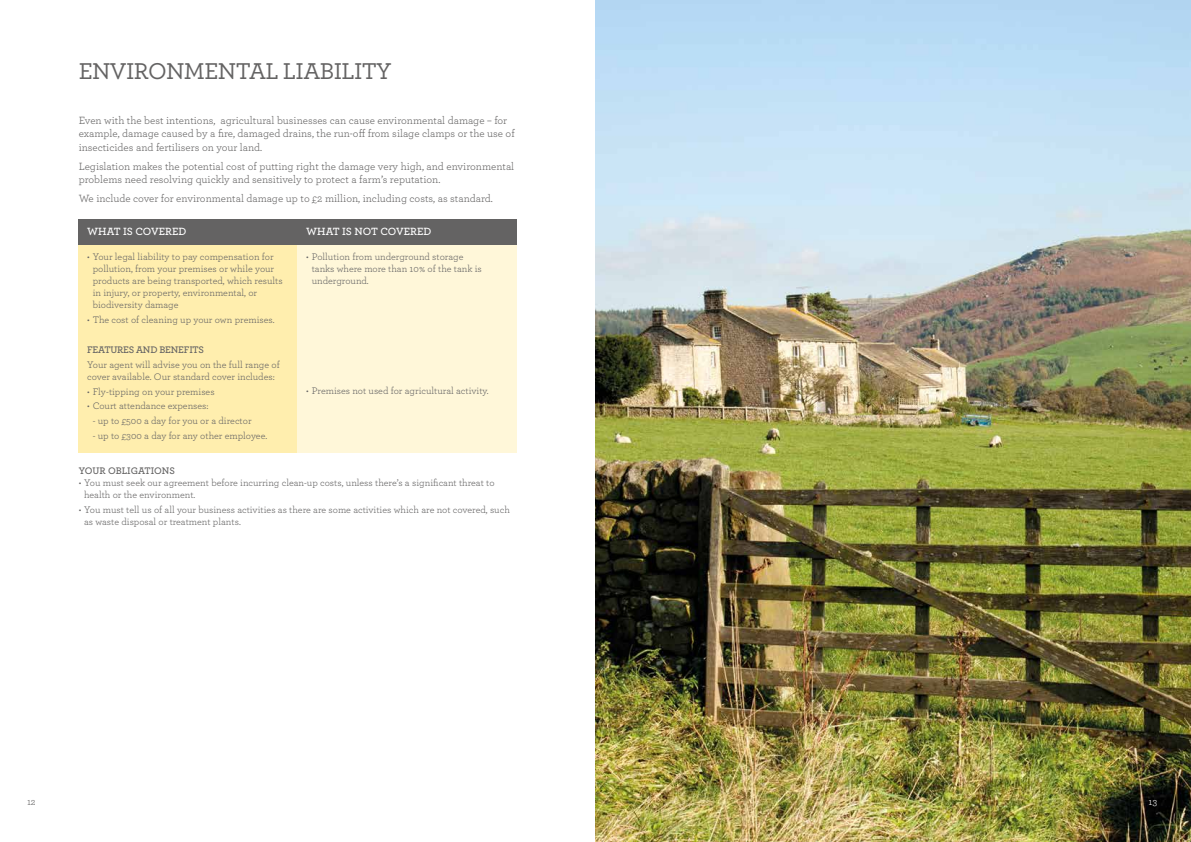
<style>
.page{position:relative;width:1191px;height:842px;background:#fff}
.page>*{position:absolute;margin:0;border:0;box-sizing:border-box;transform-origin:0 0}
.t1{font:500 24px "Archer";letter-spacing:-.025em;color:#646363}
.t2{font:11px/13.2px "Archer";color:#646363}
.t3{font:600 11px "Archer";color:#fff}
.t4{font:10px/12px "Archer";color:#646363}
.t5{font:600 10px "Archer";letter-spacing:-.02em;color:#646363}
.t6{font:600 10px "Archer";color:#646363}
.t7{font:10px "Archer";color:#fff}
</style>
<div class="page">
<div style="left:79px;top:245px;width:219px;height:208px;background:#ffeeae"></div>
<div style="left:298px;top:245px;width:219px;height:208px;background:#fff7d9"></div>
<div style="left:79px;top:219px;width:219px;height:26px;background:#646363"></div>
<div style="left:298px;top:219px;width:219px;height:26px;background:#646363"></div>
<img style="left:595px;top:0;width:596px;height:842px">
<h1 class="t1" style="left:79px;top:54px;width:314px">ENVIRONMENTAL LIABILITY</h1>
<p class="t2" style="left:79px;top:114px;width:437px">Even with the best intentions, agricultural businesses can cause environmental damage – for example, damage caused by a fre, damaged drains, the run-of from silage clamps or the use of insecticides and fertilisers on your land.</p>
<p class="t2" style="left:79px;top:159px;width:437px">Legislation makes the potential cost of putting right the damage very high, and environmental problems need resolving quickly and sensitively to protect a farm’s reputation.</p>
<p class="t2" style="left:79px;top:191px;width:416px">We include cover for environmental damage up to £2 million, including costs, as standard.</p>
<p class="t3" style="left:87px;top:223px;width:101px">WHAT IS COVERED</p>
<p class="t3" style="left:306px;top:223px;width:127px">WHAT IS NOT COVERED</p>
<p class="t4" style="left:87px;top:251px;width:188px">• Your legal liability to pay compensation for</p>
<p class="t4" style="left:306px;top:251px;width:159px">• Pollution from underground storage</p>
<p class="t4" style="left:93px;top:263px;width:183px">pollution, from your premises or while your</p>
<p class="t4" style="left:312px;top:263px;width:171px">tanks where more than 10% of the tank is</p>
<p class="t4" style="left:93px;top:275px;width:191px">products are being transported, which results</p>
<p class="t4" style="left:312px;top:275px;width:59px">underground.</p>
<p class="t4" style="left:93px;top:287px;width:166px">in injury, or property, environmental, or biodiversity damage</p>
<p class="t4" style="left:87px;top:313px;width:189px">• The cost of cleaning up your own premises.</p>
<h5 class="t5" style="left:87px;top:342px;width:118px">FEATURES AND BENEFITS</h5>
<p class="t4" style="left:87px;top:358px;width:194px">Your agent will advise you on the full range of cover available. Our standard cover includes:</p>
<p class="t4" style="left:87px;top:385px;width:129px">• Fly-tipping on your premises</p>
<p class="t4" style="left:306px;top:385px;width:184px">• Premises not used for agricultural activity.</p>
<p class="t4" style="left:87px;top:400px;width:123px">• Court attendance expenses:</p>
<p class="t4" style="left:93px;top:414px;width:160px">- up to £500 a day for you or a director</p>
<p class="t4" style="left:93px;top:429px;width:176px">- up to £300 a day for any other employee.</p>
<h5 class="t6" style="left:79px;top:463px;width:98px">YOUR OBLIGATIONS</h5>
<p class="t4" style="left:84px;top:476px;width:412px;text-indent:-6px">• You must seek our agreement before incurring clean-up costs, unless there’s a signifcant threat to health or the environment.</p>
<p class="t4" style="left:84px;top:503px;width:427px;text-indent:-6px">• You must tell us of all your business activities as there are some activities which are not covered, such as waste disposal or treatment plants.</p>
<p class="t4" style="left:27px;top:795px;width:10px">12</p>
<p class="t7" style="left:1148px;top:795px;width:10px">13</p>
</div>
